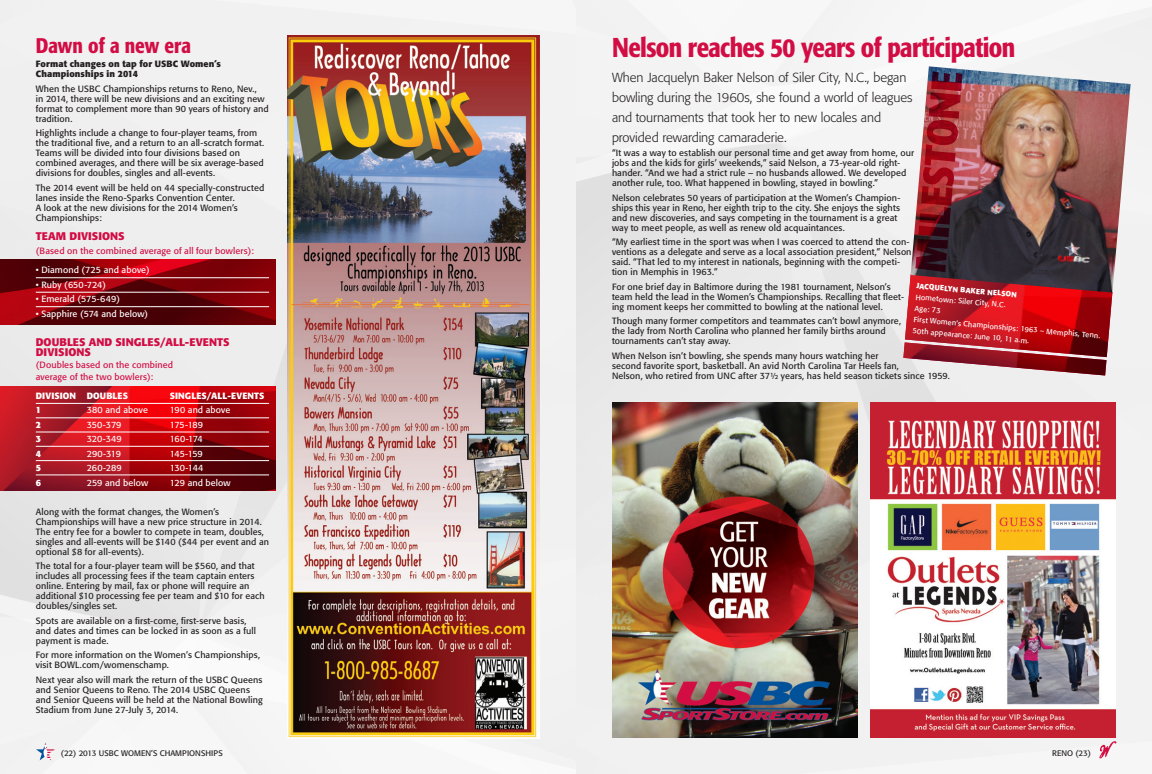
<style>
.page{position:relative;width:1152px;height:774px;background:#fff}
.page>*{position:absolute;margin:0;border:0;box-sizing:border-box;transform-origin:0 0}
.t1{font:500 condensed 27px "Formata";letter-spacing:-.02em;color:#d20d44}
.t2{font:500 condensed 21px "Formata";letter-spacing:-.005em;color:#d20d44}
.t3{font:300 13px/20px "Formata";letter-spacing:-.005em;color:#231f20}
.t4{font:700 11px/10px "Formata";letter-spacing:.005em;color:#d20d44}
.t5{font:9px/10px "Formata";letter-spacing:.01em;color:#231f20}
.t6{font:9px "Formata";letter-spacing:.005em;color:#fff}
.t7{font:9px/12px "Formata";letter-spacing:.01em;color:#d20d44}
.t8{font:700 9px/10px "Formata";letter-spacing:.01em;color:#231f20}
.t9{font:700 9px "Formata";letter-spacing:.01em;color:#fff}
.t10{font:8px "Formata";color:#231f20}
.t11{font:7.4px "Formata";color:#fff}
.t12{font:700 7.4px "Formata";color:#fff}
</style>
<div class="page">
<img style="left:0;top:0;width:1152px;height:774px">
<svg style="left:36px;top:742px;width:19px;height:18px"></svg>
<svg style="left:1099px;top:741px;width:18px;height:18px"></svg>
<img style="left:0;top:387px;width:275px;height:103px">
<img style="left:0;top:260px;width:275px;height:65px">
<img style="left:287px;top:36px;width:253px;height:702px">
<img style="left:870px;top:403px;width:246px;height:335px">
<img style="left:612px;top:403px;width:246px;height:335px">
<hr style="left:36px;top:403px;width:233px;height:1px;background:#fff">
<hr style="left:36px;top:307px;width:233px;height:1px;background:#fff">
<hr style="left:36px;top:292px;width:233px;height:1px;background:#fff">
<hr style="left:36px;top:278px;width:233px;height:1px;background:#fff">
<hr style="left:36px;top:418px;width:233px;height:1px;background:#fff">
<hr style="left:36px;top:432px;width:233px;height:1px;background:#fff">
<hr style="left:36px;top:446px;width:233px;height:1px;background:#fff">
<hr style="left:36px;top:460px;width:233px;height:1px;background:#fff">
<hr style="left:36px;top:475px;width:233px;height:1px;background:#fff">
<img style="left:911px;top:66px;width:220px;height:227px">
<img style="left:903px;top:71px;width:209px;height:305px">
<img style="left:903px;top:342px;width:203px;height:34px">
<p class="t2" style="left:36px;top:32px;width:157px">Dawn of a new era</p>
<p class="t8" style="left:36px;top:59px;width:187px">Format changes on tap for USBC Women’s<br>Championships in 2014</p>
<p class="t5" style="left:36px;top:83px;width:234px">When the USBC Championships returns to Reno, Nev.,<br>in 2014, there will be new divisions and an exciting new format to complement more than 90 years of history and tradition.</p>
<p class="t5" style="left:36px;top:128px;width:230px">Highlights include a change to four-player teams, from the traditional five, and a return to an all-scratch format.<br>Teams will be divided into four divisions based on combined averages, and there will be six average-based divisions for doubles, singles and all-events.</p>
<p class="t5" style="left:36px;top:182px;width:230px">The 2014 event will be held on 44 specially-constructed lanes inside the Reno-Sparks Convention Center.<br>A look at the new divisions for the 2014 Women’s Championships:</p>
<p class="t4" style="left:36px;top:231px;width:90px">TEAM DIVISIONS</p>
<p class="t7" style="left:36px;top:245px;width:220px">(Based on the combined average of all four bowlers):</p>
<p class="t6" style="left:36px;top:264px;width:115px">• Diamond (725 and above)</p>
<p class="t6" style="left:36px;top:279px;width:72px">• Ruby (650-724)</p>
<p class="t6" style="left:36px;top:293px;width:86px">• Emerald (575-649)</p>
<p class="t6" style="left:36px;top:308px;width:114px">• Sapphire (574 and below)</p>
<p class="t4" style="left:36px;top:337px;width:195px">DOUBLES AND SINGLES/ALL-EVENTS<br>DIVISIONS</p>
<p class="t7" style="left:36px;top:358px;width:139px">(Doubles based on the combined average of the two bowlers):</p>
<p class="t9" style="left:36px;top:390px;width:94px">DIVISION DOUBLES</p>
<p class="t9" style="left:170px;top:390px;width:96px">SINGLES/ALL-EVENTS</p>
<p class="t9" style="left:36px;top:404px;width:7px">1</p>
<p class="t6" style="left:87px;top:404px;width:63px">380 and above</p>
<p class="t6" style="left:170px;top:404px;width:62px">190 and above</p>
<p class="t9" style="left:36px;top:419px;width:7px">2</p>
<p class="t6" style="left:87px;top:419px;width:36px">350-379</p>
<p class="t6" style="left:170px;top:419px;width:35px">175-189</p>
<p class="t9" style="left:36px;top:433px;width:7px">3</p>
<p class="t6" style="left:87px;top:433px;width:36px">320-349</p>
<p class="t6" style="left:170px;top:433px;width:35px">160-174</p>
<p class="t9" style="left:36px;top:448px;width:7px">4</p>
<p class="t6" style="left:87px;top:448px;width:36px">290-319</p>
<p class="t6" style="left:170px;top:448px;width:35px">145-159</p>
<p class="t9" style="left:36px;top:462px;width:7px">5</p>
<p class="t6" style="left:87px;top:462px;width:36px">260-289</p>
<p class="t6" style="left:170px;top:462px;width:35px">130-144</p>
<p class="t9" style="left:36px;top:477px;width:7px">6</p>
<p class="t6" style="left:87px;top:477px;width:63px">259 and below</p>
<p class="t6" style="left:170px;top:477px;width:62px">129 and below</p>
<p class="t5" style="left:36px;top:506px;width:235px">Along with the format changes, the Women’s Championships will have a new price structure in 2014.<br>The entry fee for a bowler to compete in team, doubles, singles and all-events will be $140 ($44 per event and an optional $8 for all-events).</p>
<p class="t5" style="left:36px;top:561px;width:230px">The total for a four-player team will be $560, and that includes all processing fees if the team captain enters online. Entering by mail, fax or phone will require an additional $10 processing fee per team and $10 for each doubles/singles set.</p>
<p class="t5" style="left:36px;top:615px;width:222px">Spots are available on a first-come, first-serve basis, and dates and times can be locked in as soon as a full payment is made.</p>
<p class="t5" style="left:36px;top:650px;width:226px">For more information on the Women’s Championships, visit BOWL.com/womenschamp.</p>
<p class="t5" style="left:36px;top:674px;width:228px">Next year also will mark the return of the USBC Queens and Senior Queens to Reno. The 2014 USBC Queens and Senior Queens will be held at the National Bowling Stadium from June 27-July 3, 2014.</p>
<p class="t1" style="left:612px;top:31px;width:405px">Nelson reaches 50 years of participation</p>
<p class="t3" style="left:612px;top:67px;width:302px">When Jacquelyn Baker Nelson of Siler City, N.C., began bowling during the 1960s, she found a world of leagues and tournaments that took her to new locales and provided rewarding camaraderie.</p>
<p class="t5" style="left:612px;top:148px;width:304px">“It was a way to establish our personal time and get away from home, our jobs and the kids for girls’ weekends,” said Nelson, a 73-year-old right&shy;hander. “And we had a strict rule – no husbands allowed. We developed another rule, too. What happened in bowling, stayed in bowling.”</p>
<p class="t5" style="left:612px;top:193px;width:290px">Nelson celebrates 50 years of participation at the Women’s Champion&shy;ships this year in Reno, her eighth trip to the city. She enjoys the sights and new discoveries, and says competing in the tournament is a great way to meet people, as well as renew old acquaintances.</p>
<p class="t5" style="left:612px;top:237px;width:301px">“My earliest time in the sport was when I was coerced to attend the con&shy;ventions as a delegate and serve as a local association president,” Nelson said. “That led to my interest in nationals, beginning with the competi&shy;tion in Memphis in 1963.”</p>
<p class="t5" style="left:612px;top:282px;width:294px">For one brief day in Baltimore during the 1981 tournament, Nelson’s team held the lead in the Women’s Championships. Recalling that fleet&shy;ing moment keeps her committed to bowling at the national level.</p>
<p class="t5" style="left:612px;top:316px;width:291px">Though many former competitors and teammates can’t bowl anymore, the lady from North Carolina who planned her family births around tournaments can’t stay away.</p>
<p class="t5" style="left:612px;top:351px;width:339px">When Nelson isn’t bowling, she spends many hours watching her<br>second favorite sport, basketball. An avid North Carolina Tar Heels fan,<br>Nelson, who retired from UNC after 37½ years, has held season tickets since 1959.</p>
<p class="t12" style="left:917px;top:281px;width:102px;rotate:5deg">JACQUELYN BAKER NELSON</p>
<p class="t11" style="left:916px;top:292px;width:92px;rotate:5deg">Hometown: Siler City, N.C.</p>
<p class="t11" style="left:915px;top:304px;width:28px;rotate:5deg">Age: 73</p>
<p class="t11" style="left:914px;top:315px;width:189px;rotate:5deg">First Women’s Championships: 1963 – Memphis, Tenn.</p>
<p class="t11" style="left:913px;top:326px;width:119px;rotate:5deg">50th appearance: June 10, 11 a.m.</p>
<p class="t10" style="left:61px;top:749px;width:163px">(22) 2013 USBC WOMEN’S CHAMPIONSHIPS</p>
<p class="t10" style="left:1052px;top:749px;width:40px">RENO (23)</p>
</div>
